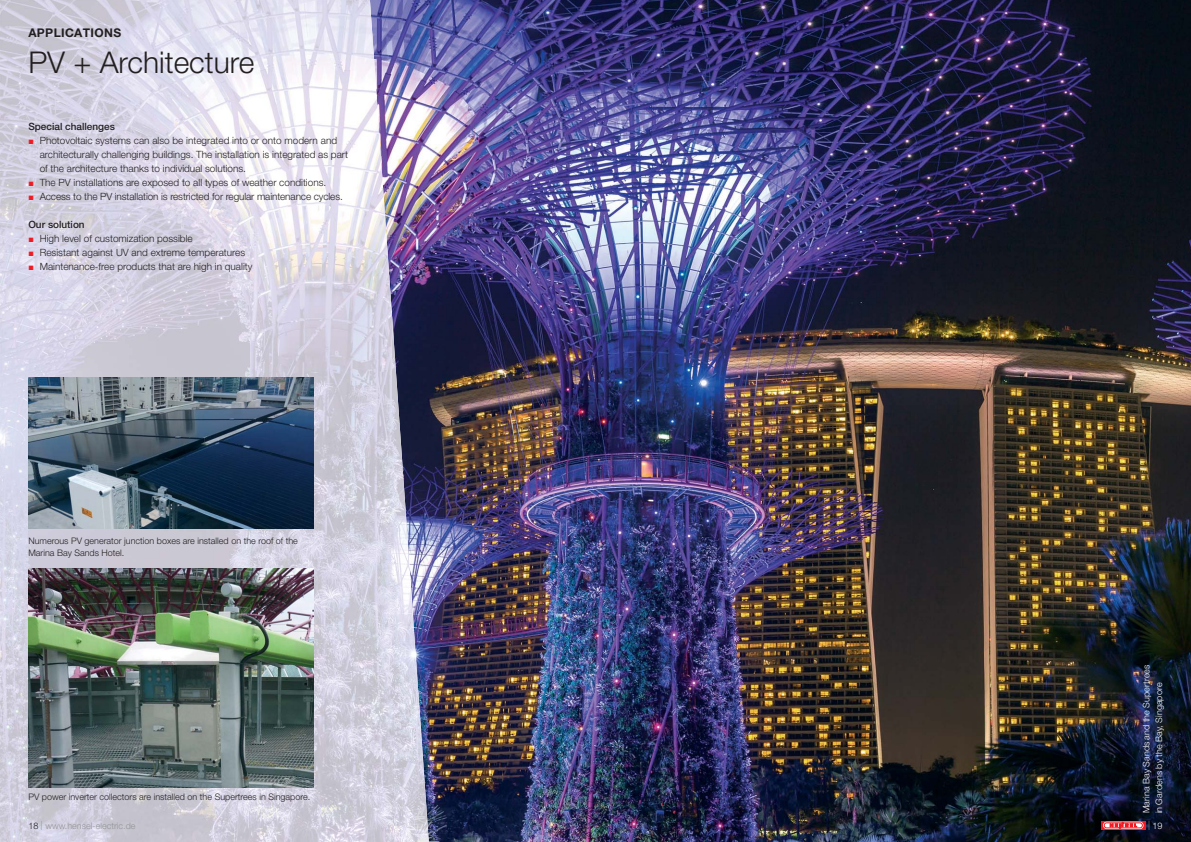
<style>
.page{position:relative;width:1191px;height:842px;background:#fff}
.page>*{position:absolute;margin:0;border:0;box-sizing:border-box;transform-origin:0 0}
.t1{font:300 30px "Helvetica Neue LT Pro";color:#231f20}
.t2{font:700 12px "Helvetica Neue LT Pro";letter-spacing:.03em;color:#231f20}
.t3{font:300 10px/14px "Helvetica Neue LT Pro";color:#231f20}
.t4{font:500 10px "Helvetica Neue LT Pro";color:#231f20}
.t5{font:300 9px/12.5px "Helvetica Neue LT Pro";color:#231f20}
.t6{font:300 9px/12.5px "Helvetica Neue LT Pro";letter-spacing:.015em;color:#fff}
.t7{font:300 9px "Helvetica Neue LT Pro";color:#939598}
.s1{color:#231f20}
.s2{color:#939598}
</style>
<div class="page">
<img style="left:429px;top:0;width:762px;height:842px">
<img style="left:393px;top:0;width:36px;height:315px">
<img style="left:0;top:0;width:393px;height:842px">
<img style="left:393px;top:315px;width:36px;height:527px">
<img style="left:28px;top:377px;width:285px;height:151px">
<img style="left:28px;top:569px;width:285px;height:218px">
<svg style="left:1101px;top:821px;width:44px;height:9px"></svg>
<svg style="left:1103px;top:822px;width:40px;height:7px"></svg>
<svg style="left:29px;top:139px;width:4px;height:5px"></svg>
<svg style="left:29px;top:181px;width:4px;height:5px"></svg>
<svg style="left:29px;top:195px;width:4px;height:5px"></svg>
<svg style="left:29px;top:237px;width:4px;height:5px"></svg>
<svg style="left:29px;top:251px;width:4px;height:5px"></svg>
<svg style="left:29px;top:265px;width:4px;height:5px"></svg>
<p class="t2" style="left:28px;top:28px;width:94px">APPLICATIONS</p>
<h1 class="t1" style="left:28px;top:51px;width:227px">PV + Architecture</h1>
<p class="t4" style="left:28px;top:123px;width:88px">Special challenges</p>
<p class="t3" style="left:40px;top:135px;width:310px">Photovoltaic systems can also be integrated into or onto modern and architecturally challenging buildings. The installation is integrated as part of the architecture thanks to individual solutions.<br>The PV installations are exposed to all types of weather conditions.<br>Access to the PV installation is restricted for regular maintenance cycles.</p>
<p class="t4" style="left:28px;top:221px;width:58px">Our solution</p>
<p class="t3" style="left:40px;top:233px;width:214px">High level of customization possible<br>Resistant against UV and extreme temperatures<br>Maintenance-free products that are high in quality</p>
<p class="t5" style="left:28px;top:536px;width:271px">Numerous PV generator junction boxes are installed on the roof of the<br>Marina Bay Sands Hotel.</p>
<p class="t5" style="left:28px;top:792px;width:283px">PV power inverter collectors are installed on the Supertrees in Singapore.</p>
<p class="t6" style="left:1141px;top:813px;width:150px;rotate:-90deg">Marina Bay Sands and the Supertrees in Gardens by the Bay, Singapore</p>
<p class="t7" style="left:28px;top:822px;width:109px"><span class="s1">18</span> | www.hensel-electric.de</p>
<p class="t6" style="left:1148px;top:820px;width:16px"><span class="s2">|</span> 19</p>
</div>
